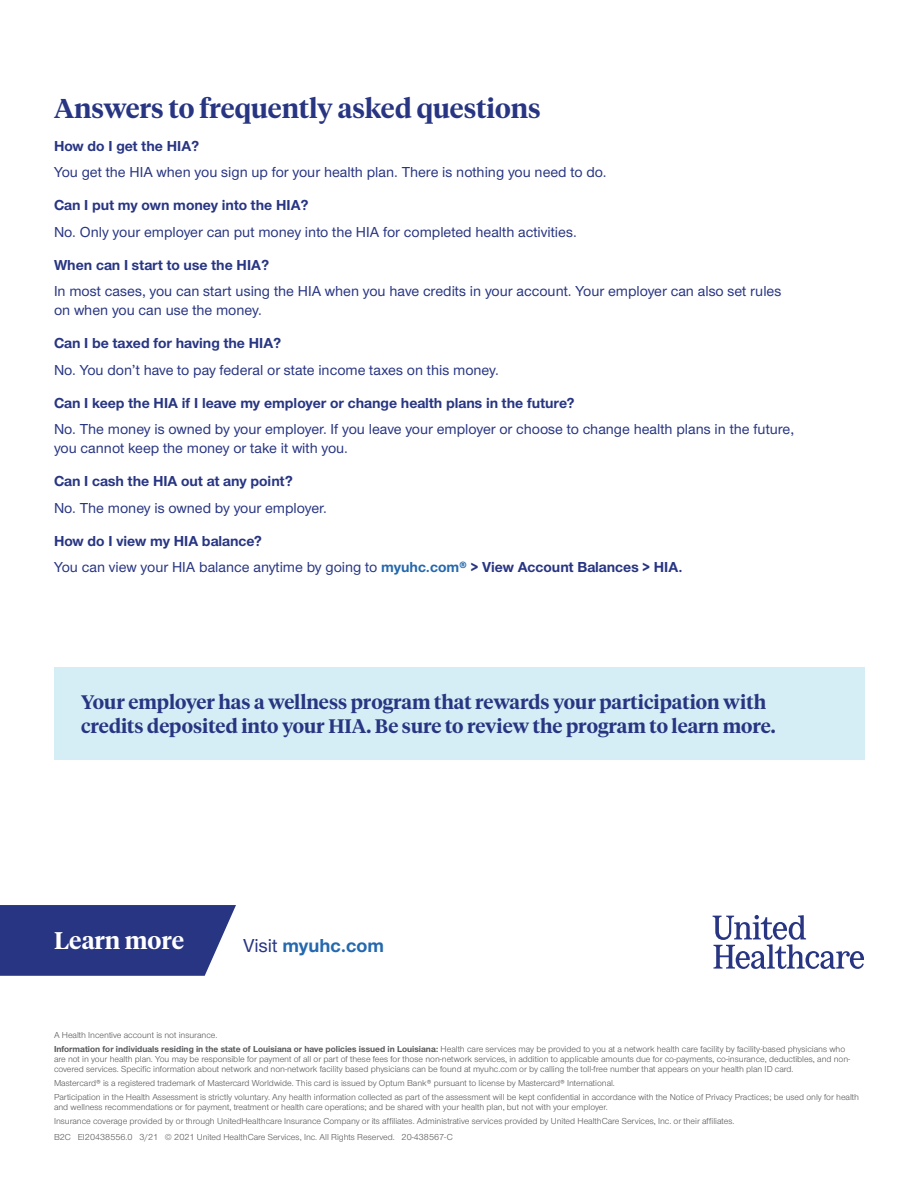
<style>
.page{position:relative;width:918px;height:1188px;background:#fff}
.page>*{position:absolute;margin:0;border:0;box-sizing:border-box;transform-origin:0 0}
.t1{font:600 27px "UHC Serif Headline";color:#283582}
.t2{font:600 24px "UHC Serif Headline";color:#fff}
.t3{font:600 19.5px/23.4px "UHC Serif Headline";color:#283582}
.t4{font:700 19.5px "UHC Sans";color:#2468ae}
.t5{font:500 15px/19.5px "UHC Sans";color:#283582}
.t6{font:700 15px "UHC Sans";color:#283582}
.t7{font:9px/9.8px "UHC Sans";color:#57585a}
.s1{font-weight:700;color:#2468ae}
.s2{font-weight:700}
.s3{font-weight:500;color:#283582}
</style>
<div class="page">
<div style="left:54px;top:667px;width:810px;height:93px;background:#d5eef5"></div>
<svg style="left:0;top:905px;width:236px;height:71px;background:#354189"></svg>
<svg style="left:713px;top:915px;width:151px;height:54px"></svg>
<h2 class="t1" style="left:54px;top:90px;width:488px">Answers to frequently asked questions</h2>
<h3 class="t6" style="left:54px;top:136px;width:147px">How do I get the HIA?</h3>
<p class="t5" style="left:54px;top:162px;width:554px">You get the HIA when you sign up for your health plan. There is nothing you need to do.</p>
<h3 class="t6" style="left:54px;top:195px;width:256px">Can I put my own money into the HIA?</h3>
<p class="t5" style="left:54px;top:221px;width:524px">No. Only your employer can put money into the HIA for completed health activities.</p>
<h3 class="t6" style="left:54px;top:255px;width:217px">When can I start to use the HIA?</h3>
<p class="t5" style="left:54px;top:281px;width:729px">In most cases, you can start using the HIA when you have credits in your account. Your employer can also set rules on when you can use the money.</p>
<h3 class="t6" style="left:54px;top:333px;width:229px">Can I be taxed for having the HIA?</h3>
<p class="t5" style="left:54px;top:359px;width:446px">No. You don’t have to pay federal or state income taxes on this money.</p>
<h3 class="t6" style="left:54px;top:393px;width:522px">Can I keep the HIA if I leave my employer or change health plans in the future?</h3>
<p class="t5" style="left:54px;top:419px;width:742px">No. The money is owned by your employer. If you leave your employer or choose to change health plans in the future, you cannot keep the money or take it with you.</p>
<h3 class="t6" style="left:54px;top:471px;width:240px">Can I cash the HIA out at any point?</h3>
<p class="t5" style="left:54px;top:497px;width:274px">No. The money is owned by your employer.</p>
<h3 class="t6" style="left:54px;top:531px;width:209px">How do I view my HIA balance?</h3>
<p class="t5" style="left:54px;top:557px;width:630px">You can view your HIA balance anytime by going to <span class="s1">myuhc.com®</span> <span class="s2">&gt; View Account Balances &gt; HIA.</span></p>
<p class="t3" style="left:81px;top:690px;width:696px">Your employer has a wellness program that rewards your participation with credits deposited into your HIA. Be sure to review the program to learn more.</p>
<p class="t2" style="left:54px;top:924px;width:132px">Learn more</p>
<p class="t4" style="left:243px;top:932px;width:143px"><span class="s3">Visit</span> myuhc.com</p>
<p class="t7" style="left:54px;top:1030px;width:165px">A Health Incentive account is not insurance.</p>
<p class="t7" style="left:54px;top:1044px;width:798px"><span class="s2">Information for individuals residing in the state of Louisiana or have policies issued in Louisiana:</span> Health care services may be provided to you at a network health care facility by facility-based physicians who are not in your health plan. You may be responsible for payment of all or part of these fees for those non-network services, in addition to applicable amounts due for co-payments, co-insurance, deductibles, and non&shy;covered services. Specific information about network and non-network facility based physicians can be found at myuhc.com or by calling the toll-free number that appears on your health plan ID card.</p>
<p class="t7" style="left:54px;top:1078px;width:562px">Mastercard® is a registered trademark of Mastercard Worldwide. This card is issued by Optum Bank® pursuant to license by Mastercard® International.</p>
<p class="t7" style="left:54px;top:1092px;width:807px">Participation in the Health Assessment is strictly voluntary. Any health information collected as part of the assessment will be kept confidential in accordance with the Notice of Privacy Practices; be used only for health and wellness recommendations or for payment, treatment or health care operations; and be shared with your health plan, but not with your employer.</p>
<p class="t7" style="left:54px;top:1116px;width:682px">Insurance coverage provided by or through UnitedHealthcare Insurance Company or its affiliates. Administrative services provided by United HealthCare Services, Inc. or their affiliates.</p>
<p class="t7" style="left:54px;top:1132px;width:400px">B2C EI20438556.0 3/21 © 2021 United HealthCare Services, Inc. All Rights Reserved. 20-438567-C</p>
</div>
